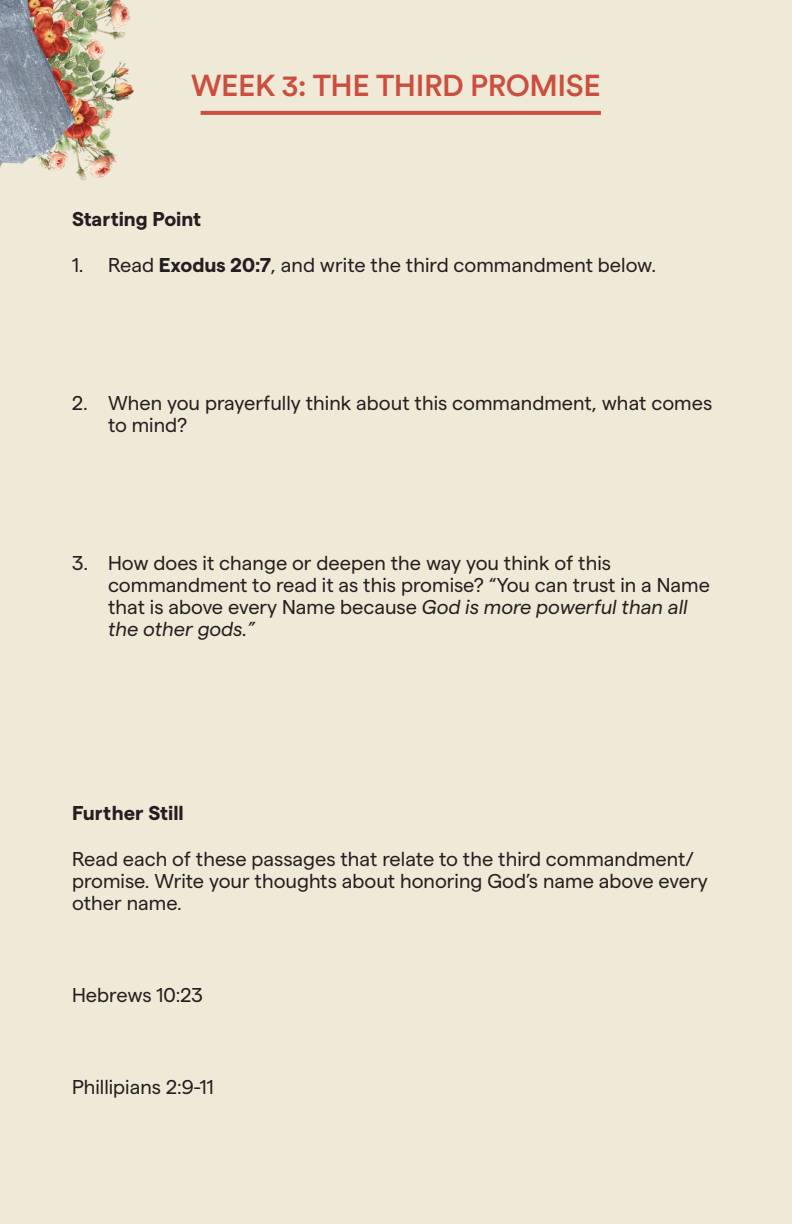
<style>
.page{position:relative;width:792px;height:1224px;background:#efe9d7}
.page>*{position:absolute;margin:0;border:0;box-sizing:border-box;transform-origin:0 0}
.t1{font:500 30px "Circular Std";letter-spacing:-.015em;color:#cb4e3e}
.t2{font:20px/22px "Matter";color:#231f20}
.t3{font:700 20px "Matter";color:#231f20}
.s1{font-weight:700}
.s2{font-style:italic}
</style>
<div class="page">
<svg style="left:201px;top:111px;width:400px;height:4px;background:#cc5242"></svg>
<img style="left:76px;top:0;width:58px;height:180px">
<img style="left:0;top:0;width:76px;height:171px">
<p class="t1" style="left:191px;top:67px;width:411px">WEEK 3: THE THIRD PROMISE</p>
<p class="t3" style="left:72px;top:204px;width:131px">Starting Point</p>
<p class="t2" style="left:72px;top:253px;width:586px">1. Read <span class="s1">Exodus 20:7</span>, and write the third commandment below.</p>
<p class="t2" style="left:108px;top:391px;width:606px;text-indent:-36px">2. When you prayerfully think about this commandment, what comes to mind?</p>
<p class="t2" style="left:108px;top:551px;width:604px;text-indent:-36px">3. How does it change or deepen the way you think of this commandment to read it as this promise? “You can trust in a Name that is above every Name because <span class="s2">God is more powerful than all the other gods.”</span></p>
<p class="t3" style="left:72px;top:798px;width:113px">Further Still</p>
<p class="t2" style="left:72px;top:847px;width:637px">Read each of these passages that relate to the third commandment/ promise. Write your thoughts about honoring God’s name above every other name.</p>
<p class="t2" style="left:72px;top:983px;width:132px">Hebrews 10:23</p>
<p class="t2" style="left:72px;top:1075px;width:143px">Phillipians 2:9-11</p>
</div>
